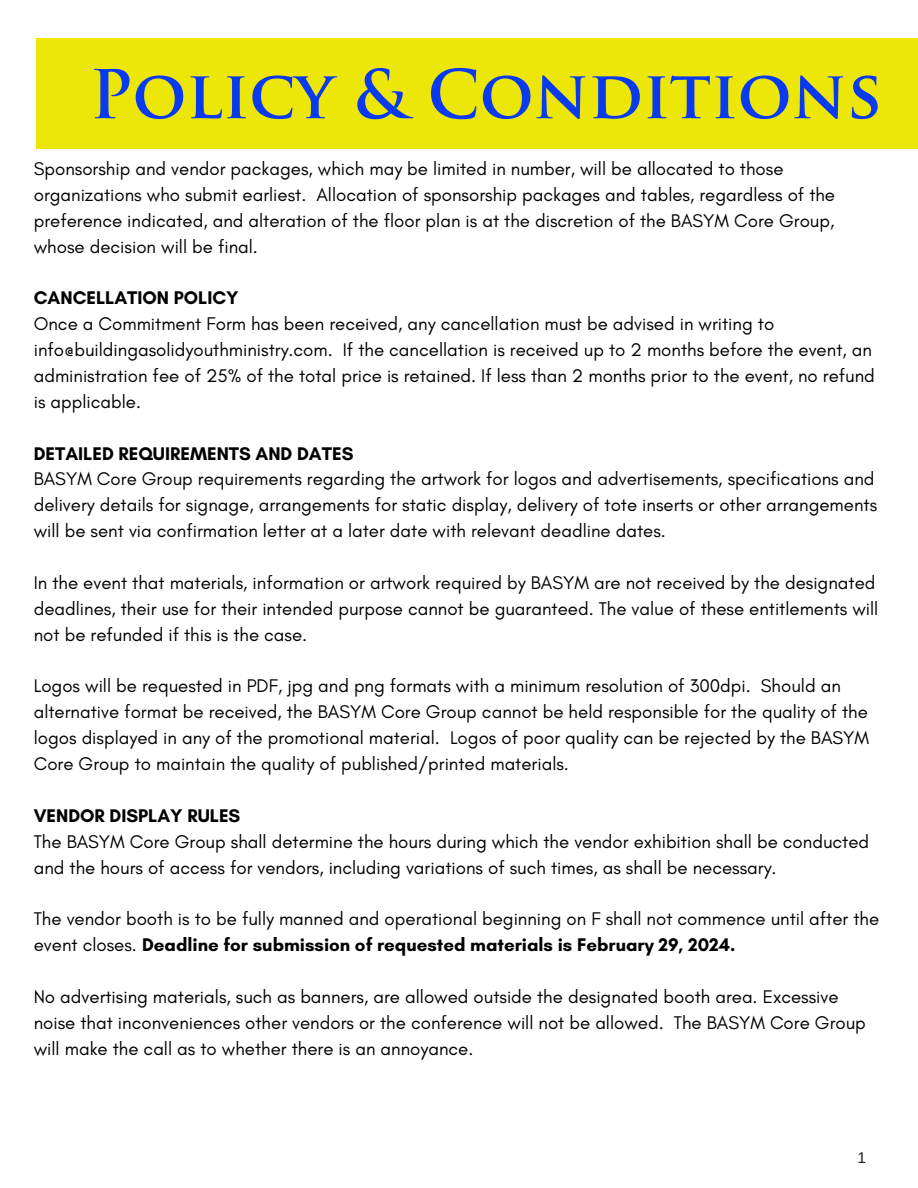
<style>
.page{position:relative;width:918px;height:1188px;background:#fff}
.page>*{position:absolute;margin:0;border:0;box-sizing:border-box;transform-origin:0 0}
.t1{font:700 65.4px "Trajan Pro";color:#093af0}
.t2{font:18.75px/25.8px "Glacial Indifference";color:#000}
.t3{font:700 18.75px "Glacial Indifference";color:#000}
.t4{font:15.6px "Arimo";color:#222}
.s1{font-weight:700}
</style>
<div class="page">
<div style="left:36px;top:38px;width:882px;height:110px;background:#ede609"></div>
<p class="t1" style="left:90px;top:69px;width:794px">Policy &amp; Conditions</p>
<p class="t2" style="left:34px;top:155px;width:803px">Sponsorship and vendor packages, which may be limited in number, will be allocated to those organizations who submit earliest. Allocation of sponsorship packages and tables, regardless of the preference indicated, and alteration of the floor plan is at the discretion of the BASYM Core Group, whose decision will be final.</p>
<p class="t3" style="left:34px;top:286px;width:206px">CANCELLATION POLICY</p>
<p class="t2" style="left:34px;top:311px;width:843px">Once a Commitment Form has been received, any cancellation must be advised in writing to info@buildingasolidyouthministry.com. If the cancellation is received up to 2 months before the event, an administration fee of 25% of the total price is retained. If less than 2 months prior to the event, no refund is applicable.</p>
<p class="t3" style="left:34px;top:442px;width:321px">DETAILED REQUIREMENTS AND DATES</p>
<p class="t2" style="left:34px;top:466px;width:845px">BASYM Core Group requirements regarding the artwork for logos and advertisements, specifications and delivery details for signage, arrangements for static display, delivery of tote inserts or other arrangements will be sent via confirmation letter at a later date with relevant deadline dates.</p>
<p class="t2" style="left:34px;top:569px;width:846px">In the event that materials, information or artwork required by BASYM are not received by the designated deadlines, their use for their intended purpose cannot be guaranteed. The value of these entitlements will not be refunded if this is the case.</p>
<p class="t2" style="left:34px;top:673px;width:837px">Logos will be requested in PDF, jpg and png formats with a minimum resolution of 300dpi. Should an alternative format be received, the BASYM Core Group cannot be held responsible for the quality of the logos displayed in any of the promotional material. Logos of poor quality can be rejected by the BASYM Core Group to maintain the quality of published/printed materials.</p>
<p class="t3" style="left:34px;top:804px;width:208px">VENDOR DISPLAY RULES</p>
<p class="t2" style="left:34px;top:828px;width:837px">The BASYM Core Group shall determine the hours during which the vendor exhibition shall be conducted and the hours of access for vendors, including variations of such times, as shall be necessary.</p>
<p class="t2" style="left:34px;top:906px;width:847px">The vendor booth is to be fully manned and operational beginning on F shall not commence until after the event closes. <span class="s1">Deadline for submission of requested materials is February 29, 2024.</span></p>
<p class="t2" style="left:34px;top:983px;width:834px">No advertising materials, such as banners, are allowed outside the designated booth area. Excessive noise that inconveniences other vendors or the conference will not be allowed. The BASYM Core Group will make the call as to whether there is an annoyance.</p>
<p class="t4" style="left:857px;top:1149px;width:10px">1</p>
</div>
